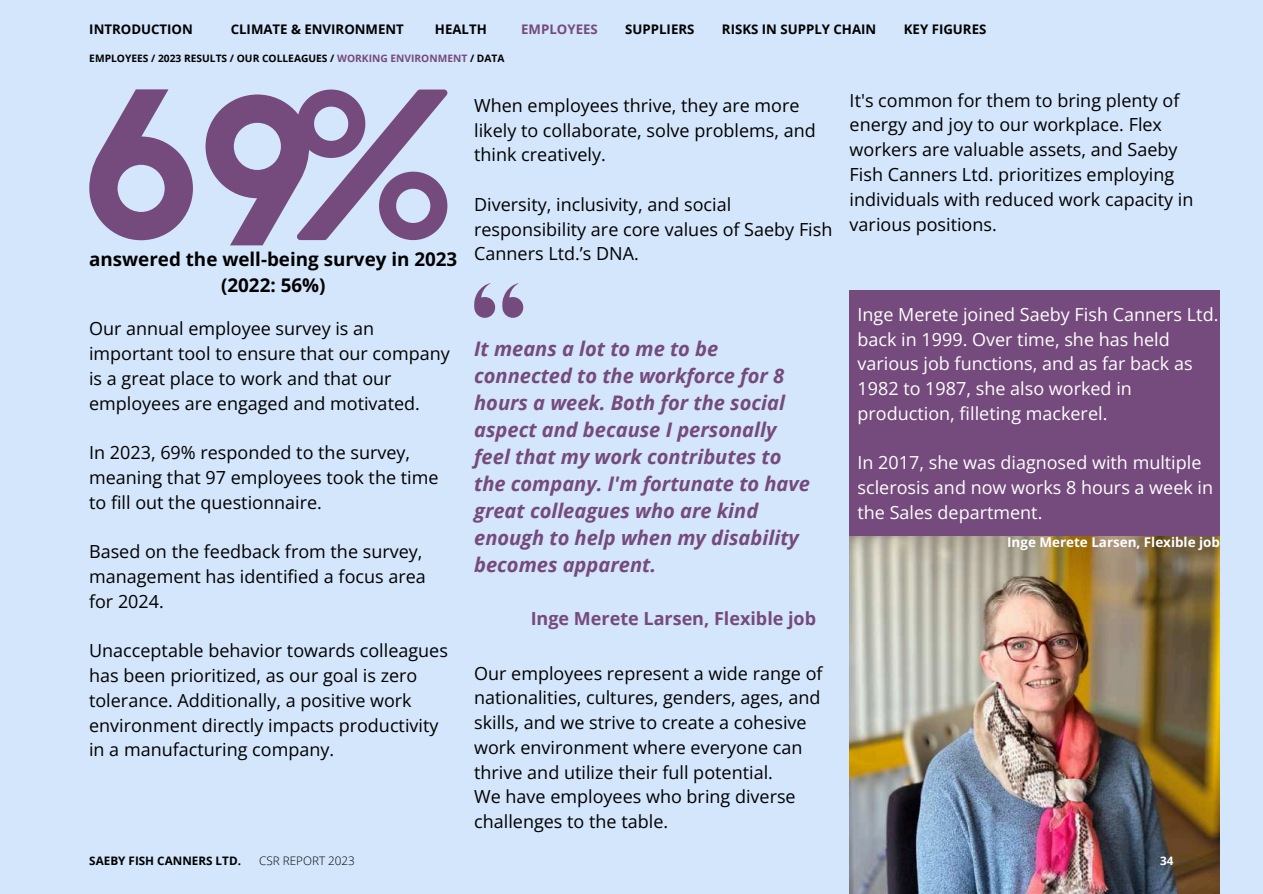
<style>
.page{position:relative;width:1263px;height:894px;background:#fff}
.page>*{position:absolute;margin:0;border:0;box-sizing:border-box;transform-origin:0 0}
.t1{font:italic 700 20.1px/27px "Open Sans";color:#754a7d}
.t2{font:700 18.75px/25.8px "Open Sans";color:#000;text-align:center}
.t3{font:18px/24.8px "Open Sans";color:#000}
.t4{font:18px/24.8px "Open Sans";color:#fff}
.t5{font:700 18px "Open Sans";color:#754a7d}
.t6{font:700 13.5px "Open Sans";color:#fff}
.t7{font:700 13.2px "Open Sans";color:#000}
.t8{font:700 13.2px "Open Sans";color:#754a7d}
.t9{font:700 11.7px "Open Sans";color:#000}
.t10{font:300 11.7px "Open Sans";color:#000}
.t11{font:700 11.7px "Open Sans";color:#fff}
.t12{font:700 10.2px "Open Sans";color:#000}
.s1{color:#754a7d}
</style>
<div class="page">
<div style="left:0;top:0;width:1263px;height:893px;background:#d4e6fb"></div>
<img style="left:850px;top:535px;width:370px;height:357px">
<svg style="left:89px;top:89px;width:104px;height:151px"></svg>
<svg style="left:206px;top:89px;width:241px;height:156px"></svg>
<div style="left:850px;top:290px;width:370px;height:245px;background:#754a7d"></div>
<svg style="left:474px;top:283px;width:21px;height:34px"></svg>
<svg style="left:502px;top:283px;width:21px;height:34px"></svg>
<p class="t7" style="left:89px;top:20px;width:105px">INTRODUCTION</p>
<p class="t7" style="left:231px;top:20px;width:175px">CLIMATE &amp; ENVIRONMENT</p>
<p class="t7" style="left:435px;top:20px;width:53px">HEALTH</p>
<p class="t8" style="left:521px;top:20px;width:78px">EMPLOYEES</p>
<p class="t7" style="left:625px;top:20px;width:71px">SUPPLIERS</p>
<p class="t7" style="left:722px;top:20px;width:156px">RISKS IN SUPPLY CHAIN</p>
<p class="t7" style="left:904px;top:20px;width:84px">KEY FIGURES</p>
<p class="t12" style="left:89px;top:51px;width:417px">EMPLOYEES / 2023 RESULTS / OUR COLLEAGUES / <span class="s1">WORKING ENVIRONMENT</span> / DATA</p>
<p class="t2" style="left:89px;top:245px;width:370px">answered the well-being survey in 2023 (2022: 56%)</p>
<p class="t3" style="left:89px;top:316px;width:362px">Our annual employee survey is an important tool to ensure that our company is a great place to work and that our employees are engaged and motivated.</p>
<p class="t3" style="left:89px;top:439px;width:351px">In 2023, 69% responded to the survey, meaning that 97 employees took the time to fill out the questionnaire.</p>
<p class="t3" style="left:89px;top:538px;width:338px">Based on the feedback from the survey, management has identified a focus area for 2024.</p>
<p class="t3" style="left:89px;top:637px;width:360px">Unacceptable behavior towards colleagues has been prioritized, as our goal is zero tolerance. Additionally, a positive work environment directly impacts productivity in a manufacturing company.</p>
<p class="t9" style="left:89px;top:852px;width:153px">SAEBY FISH CANNERS LTD.</p>
<p class="t10" style="left:259px;top:852px;width:97px">CSR REPORT 2023</p>
<p class="t3" style="left:474px;top:92px;width:343px">When employees thrive, they are more likely to collaborate, solve problems, and think creatively.</p>
<p class="t3" style="left:474px;top:191px;width:360px">Diversity, inclusivity, and social responsibility are core values of Saeby Fish<br>Canners Ltd.’s DNA.</p>
<p class="t1" style="left:474px;top:334px;width:337px">It means a lot to me to be connected to the workforce for 8 hours a week. Both for the social aspect and because I personally feel that my work contributes to the company. I'm fortunate to have great colleagues who are kind enough to help when my disability becomes apparent.</p>
<p class="t5" style="left:531px;top:605px;width:287px">Inge Merete Larsen, Flexible job</p>
<p class="t3" style="left:474px;top:660px;width:350px">Our employees represent a wide range of nationalities, cultures, genders, ages, and skills, and we strive to create a cohesive work environment where everyone can thrive and utilize their full potential.<br>We have employees who bring diverse challenges to the table.</p>
<p class="t3" style="left:850px;top:87px;width:345px">It's common for them to bring plenty of energy and joy to our workplace. Flex workers are valuable assets, and Saeby Fish Canners Ltd. prioritizes employing individuals with reduced work capacity in various positions.</p>
<p class="t4" style="left:857px;top:301px;width:362px">Inge Merete joined Saeby Fish Canners Ltd. back in 1999. Over time, she has held various job functions, and as far back as 1982 to 1987, she also worked in production, filleting mackerel.</p>
<p class="t4" style="left:857px;top:450px;width:357px">In 2017, she was diagnosed with multiple sclerosis and now works 8 hours a week in the Sales department.</p>
<p class="t6" style="left:1007px;top:532px;width:214px">Inge Merete Larsen, Flexible job</p>
<p class="t11" style="left:1160px;top:852px;width:15px">34</p>
</div>
